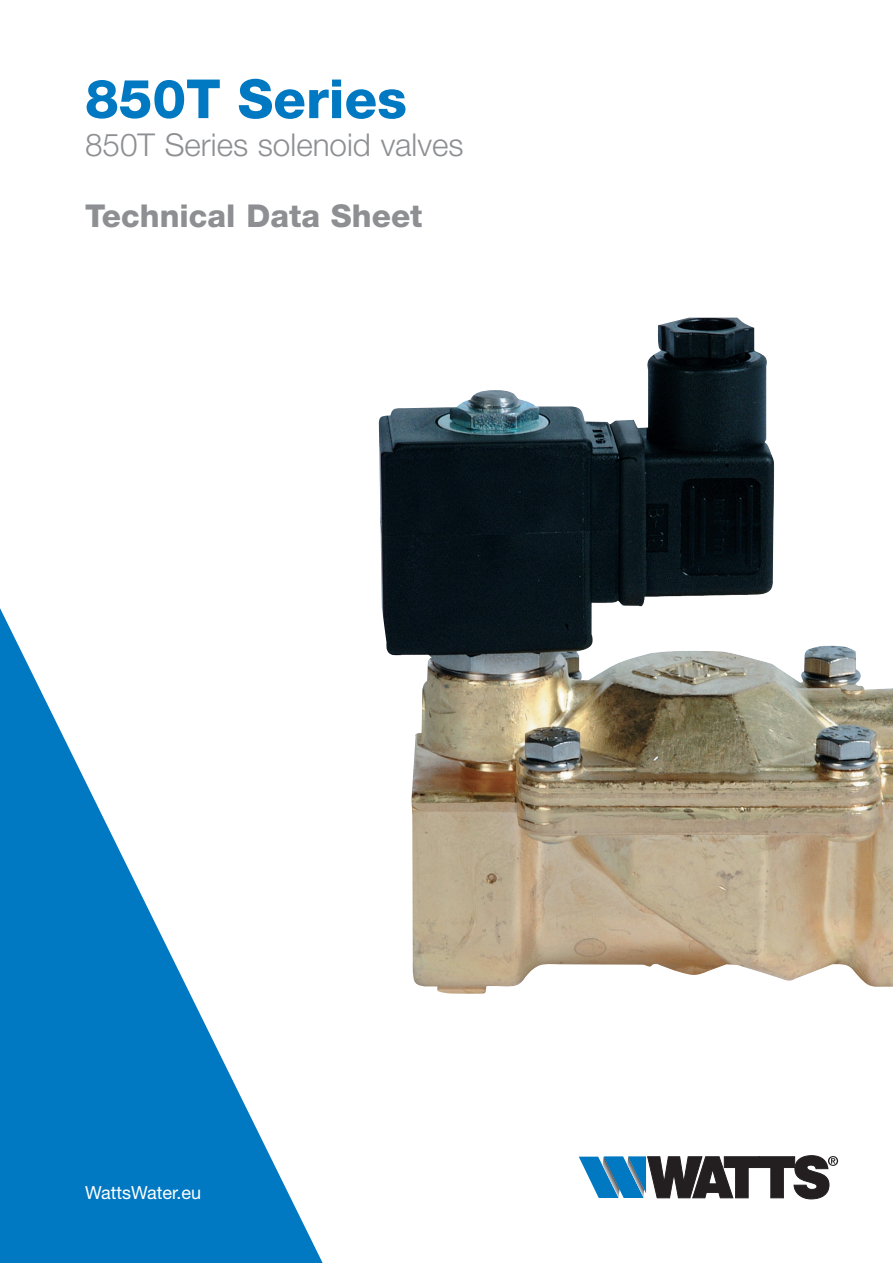
<style>
.page{position:relative;width:893px;height:1263px;background:#fff}
.page>*{position:absolute;margin:0;border:0;box-sizing:border-box;transform-origin:0 0}
.t1{font:800 54px "Helvetica Neue LT Std";color:#0079c2}
.t2{font:300 31.5px "Helvetica Neue LT Std";color:#8d8f92}
.t3{font:800 31.5px "Helvetica Neue LT Std";color:#8d8f92}
.t4{font:18px "Helvetica Neue LT Std";color:#fff}
</style>
<div class="page">
<svg style="left:579px;top:1155px;width:259px;height:44px"></svg>
<svg style="left:0;top:608px;width:323px;height:655px"></svg>
<img style="left:379px;top:318px;width:514px;height:676px">
<h1 class="t1" style="left:85px;top:67px;width:323px">850T Series</h1>
<p class="t2" style="left:85px;top:125px;width:380px">850T Series solenoid valves</p>
<p class="t3" style="left:85px;top:197px;width:339px">Technical Data Sheet</p>
<p class="t4" style="left:85px;top:1182px;width:118px">WattsWater.eu</p>
</div>
